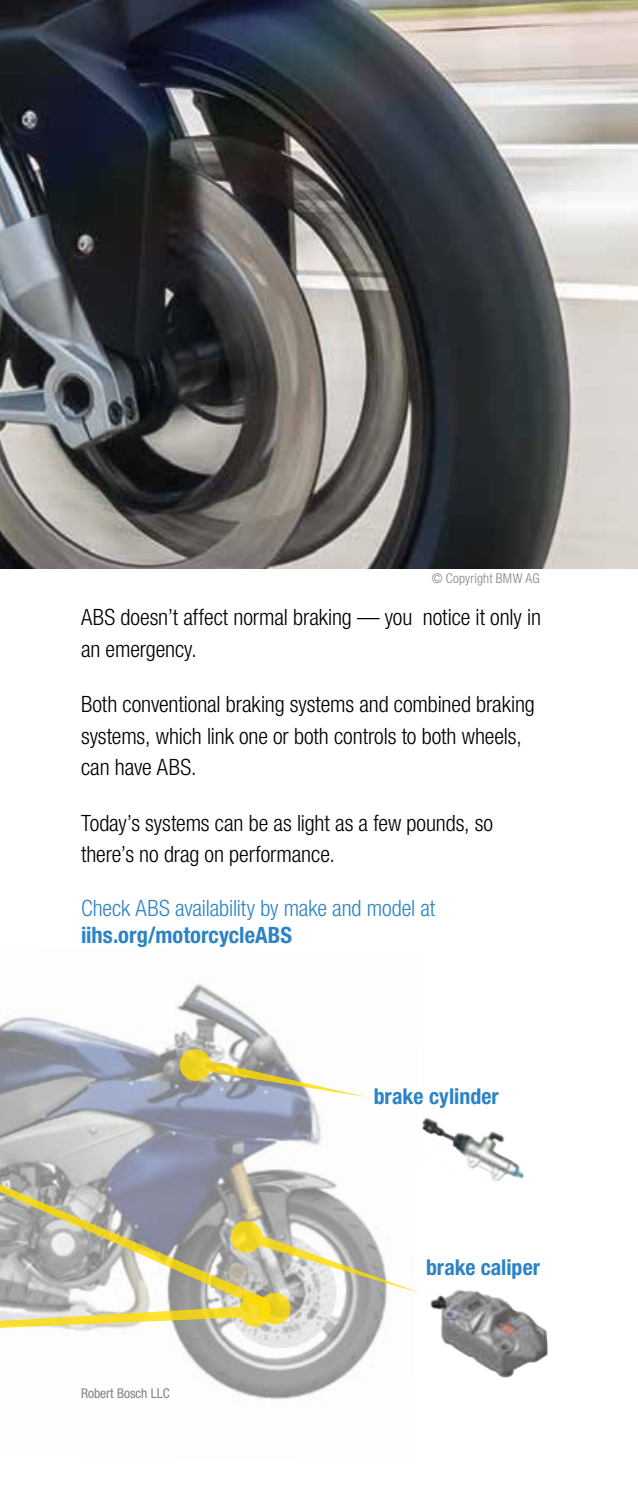
<style>
.page{position:relative;width:638px;height:1499px;background:#fff}
.page>*{position:absolute;margin:0;border:0;box-sizing:border-box;transform-origin:0 0}
.t1{font:300 condensed 22.5px/31.5px "Helvetica Neue LT Pro";letter-spacing:-.005em;color:#000}
.t2{font:300 condensed 22.5px "Helvetica Neue LT Pro";letter-spacing:-.005em;color:#2c83c5}
.t3{font:700 condensed 22.5px "Helvetica Neue LT Pro";color:#2c83c5}
.t4{font:700 condensed 21.82px "Helvetica Neue LT Pro";letter-spacing:-.005em;color:#2c83c5}
.t5{font:300 condensed 13.5px "Helvetica Neue LT Pro";letter-spacing:.015em;color:#808285}
.t6{font:condensed 13.5px "Helvetica Neue LT Pro";color:#808285}
</style>
<div class="page">
<img style="left:0;top:0;width:638px;height:569px">
<img style="left:183px;top:1097px;width:189px;height:303px">
<img style="left:421px;top:1117px;width:103px;height:64px">
<img style="left:430px;top:1289px;width:118px;height:88px">
<svg style="left:291px;top:1064px;width:75px;height:33px"></svg>
<svg style="left:0;top:984px;width:291px;height:237px"></svg>
<svg style="left:0;top:1221px;width:421px;height:125px"></svg>
<p class="t5" style="left:432px;top:570px;width:109px">© Copyright BMW AG</p>
<p class="t1" style="left:81px;top:601px;width:461px">ABS doesn’t affect normal braking — you notice it only in an emergency.</p>
<p class="t1" style="left:81px;top:688px;width:455px">Both conventional braking systems and combined braking systems, which link one or both controls to both wheels, can have ABS.</p>
<p class="t1" style="left:81px;top:806px;width:414px">Today’s systems can be as light as a few pounds, so there’s no drag on performance.</p>
<p class="t2" style="left:81px;top:895px;width:356px">Check ABS availability by make and model at</p>
<p class="t3" style="left:81px;top:921px;width:213px">iihs.org/motorcycleABS</p>
<p class="t4" style="left:374px;top:1083px;width:126px">brake cylinder</p>
<p class="t6" style="left:81px;top:1385px;width:90px">Robert Bosch LLC</p>
<p class="t4" style="left:426px;top:1253px;width:115px">brake caliper</p>
</div>
